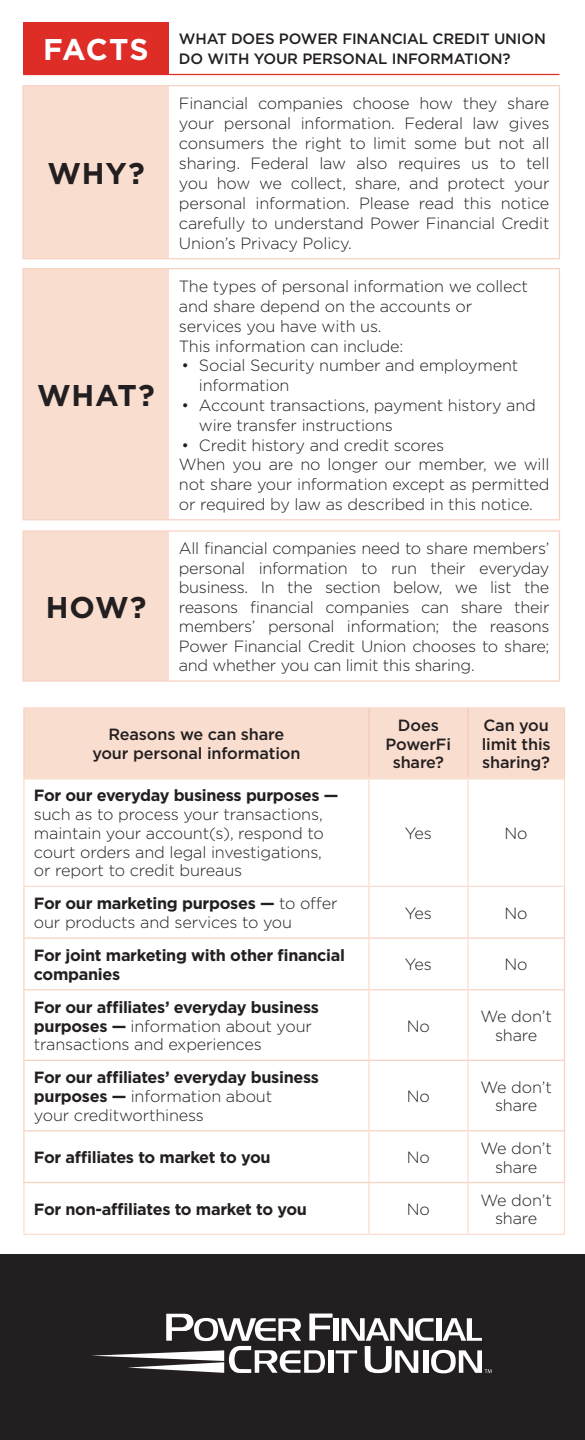
<style>
.page{position:relative;width:585px;height:1440px;background:#fff}
.page>*{position:absolute;margin:0;border:0;box-sizing:border-box;transform-origin:0 0}
.t1{font:700 30px "Gotham";letter-spacing:.025em;color:#231f20}
.t2{font:700 30px "Gotham";letter-spacing:.01em;color:#fff}
.t3{font:300 16.25px/20px "Gotham";letter-spacing:-.01em;color:#231f20}
.t4{font:700 16.25px/18.8px "Gotham";letter-spacing:-.02em;color:#231f20}
.t5{font:500 16.25px/18.8px "Gotham";letter-spacing:-.01em;color:#231f20;text-align:center}
.t6{font:500 15px/20px "Gotham";letter-spacing:-.01em;color:#231f20}
.s1{font-weight:700}
.s2{font-weight:300}
</style>
<div class="page">
<div style="left:0;top:1255px;width:585px;height:185px;background:#231f20"></div>
<svg style="left:92px;top:1314px;width:400px;height:59px"></svg>
<div style="left:23px;top:22px;width:146px;height:52px;background:#de2c27"></div>
<div style="left:23px;top:86px;width:146px;height:594px;background:#f9ddcf"></div>
<hr style="left:22px;top:85px;width:147px;height:1px;background:#f7d2c2">
<hr style="left:22px;top:86px;width:2px;height:172px;background:#f7d2c2">
<hr style="left:169px;top:85px;width:391px;height:1px;background:#f7d2c2">
<hr style="left:559px;top:86px;width:1px;height:172px;background:#f7d2c2">
<hr style="left:22px;top:258px;width:147px;height:1px;background:#f7d2c2">
<hr style="left:169px;top:258px;width:391px;height:1px;background:#f7d2c2">
<hr style="left:22px;top:268px;width:147px;height:1px;background:#f7d2c2">
<hr style="left:22px;top:269px;width:2px;height:250px;background:#f7d2c2">
<hr style="left:169px;top:268px;width:391px;height:1px;background:#f7d2c2">
<hr style="left:559px;top:269px;width:1px;height:250px;background:#f7d2c2">
<hr style="left:22px;top:519px;width:147px;height:1px;background:#f7d2c2">
<hr style="left:169px;top:519px;width:391px;height:1px;background:#f7d2c2">
<hr style="left:22px;top:530px;width:147px;height:2px;background:#f7d2c2">
<hr style="left:22px;top:532px;width:2px;height:148px;background:#f7d2c2">
<hr style="left:169px;top:530px;width:391px;height:2px;background:#f7d2c2">
<hr style="left:559px;top:532px;width:1px;height:148px;background:#f7d2c2">
<hr style="left:22px;top:680px;width:147px;height:2px;background:#f7d2c2">
<hr style="left:169px;top:680px;width:391px;height:2px;background:#f7d2c2">
<hr style="left:23px;top:74px;width:146px;height:1px;background:#de2c27">
<hr style="left:169px;top:74px;width:390px;height:1px;background:#de2c27">
<div style="left:25px;top:708px;width:539px;height:69px;background:#f9ddcf"></div>
<hr style="left:23px;top:707px;width:346px;height:1px;background:#f9ddcf">
<hr style="left:369px;top:707px;width:99px;height:1px;background:#f9ddcf">
<hr style="left:468px;top:707px;width:97px;height:1px;background:#f9ddcf">
<hr style="left:368px;top:708px;width:2px;height:69px;background:#f5c8b5">
<hr style="left:467px;top:708px;width:2px;height:69px;background:#f5c8b5">
<hr style="left:23px;top:708px;width:2px;height:69px;background:#f7d2c2">
<hr style="left:564px;top:708px;width:1px;height:69px;background:#f7d2c2">
<hr style="left:23px;top:887px;width:2px;height:50px;background:#f7d2c2">
<hr style="left:564px;top:887px;width:1px;height:50px;background:#f7d2c2">
<hr style="left:23px;top:937px;width:346px;height:2px;background:#f7d2c2">
<hr style="left:23px;top:939px;width:2px;height:50px;background:#f7d2c2">
<hr style="left:369px;top:937px;width:99px;height:2px;background:#f7d2c2">
<hr style="left:468px;top:937px;width:97px;height:2px;background:#f7d2c2">
<hr style="left:564px;top:939px;width:1px;height:50px;background:#f7d2c2">
<hr style="left:23px;top:989px;width:346px;height:1px;background:#f7d2c2">
<hr style="left:23px;top:990px;width:2px;height:70px;background:#f7d2c2">
<hr style="left:369px;top:989px;width:99px;height:1px;background:#f7d2c2">
<hr style="left:468px;top:989px;width:97px;height:1px;background:#f7d2c2">
<hr style="left:564px;top:990px;width:1px;height:70px;background:#f7d2c2">
<hr style="left:23px;top:1060px;width:346px;height:1px;background:#f7d2c2">
<hr style="left:23px;top:1061px;width:2px;height:69px;background:#f7d2c2">
<hr style="left:369px;top:1060px;width:99px;height:1px;background:#f7d2c2">
<hr style="left:468px;top:1060px;width:97px;height:1px;background:#f7d2c2">
<hr style="left:564px;top:1061px;width:1px;height:69px;background:#f7d2c2">
<hr style="left:23px;top:1130px;width:346px;height:1px;background:#f7d2c2">
<hr style="left:23px;top:1131px;width:2px;height:51px;background:#f7d2c2">
<hr style="left:369px;top:1130px;width:99px;height:1px;background:#f7d2c2">
<hr style="left:468px;top:1130px;width:97px;height:1px;background:#f7d2c2">
<hr style="left:564px;top:1131px;width:1px;height:51px;background:#f7d2c2">
<hr style="left:23px;top:1182px;width:346px;height:1px;background:#f7d2c2">
<hr style="left:369px;top:1182px;width:99px;height:1px;background:#f7d2c2">
<hr style="left:468px;top:1182px;width:97px;height:1px;background:#f7d2c2">
<hr style="left:368px;top:887px;width:2px;height:50px;background:#f9ddcf">
<hr style="left:467px;top:887px;width:2px;height:50px;background:#f9ddcf">
<hr style="left:368px;top:939px;width:2px;height:50px;background:#f9ddcf">
<hr style="left:467px;top:939px;width:2px;height:50px;background:#f9ddcf">
<hr style="left:368px;top:990px;width:2px;height:70px;background:#f9ddcf">
<hr style="left:467px;top:990px;width:2px;height:70px;background:#f9ddcf">
<hr style="left:368px;top:1061px;width:2px;height:69px;background:#f9ddcf">
<hr style="left:467px;top:1061px;width:2px;height:69px;background:#f9ddcf">
<hr style="left:368px;top:1131px;width:2px;height:51px;background:#f9ddcf">
<hr style="left:467px;top:1131px;width:2px;height:51px;background:#f9ddcf">
<hr style="left:23px;top:1183px;width:2px;height:51px;background:#f9ddcf">
<hr style="left:368px;top:1183px;width:2px;height:51px;background:#f9ddcf">
<hr style="left:467px;top:1183px;width:2px;height:51px;background:#f9ddcf">
<hr style="left:564px;top:1183px;width:1px;height:51px;background:#f9ddcf">
<hr style="left:23px;top:1234px;width:346px;height:1px;background:#f9ddcf">
<hr style="left:369px;top:1234px;width:99px;height:1px;background:#f9ddcf">
<hr style="left:468px;top:1234px;width:97px;height:1px;background:#f9ddcf">
<hr style="left:23px;top:777px;width:346px;height:3px;background:#f9ddcf">
<hr style="left:369px;top:777px;width:99px;height:3px;background:#f9ddcf">
<hr style="left:468px;top:777px;width:97px;height:3px;background:#f9ddcf">
<hr style="left:23px;top:780px;width:2px;height:106px;background:#f9ddcf">
<hr style="left:368px;top:780px;width:2px;height:106px;background:#f9ddcf">
<hr style="left:467px;top:780px;width:2px;height:106px;background:#f9ddcf">
<hr style="left:564px;top:780px;width:1px;height:106px;background:#f9ddcf">
<hr style="left:23px;top:886px;width:346px;height:1px;background:#f9ddcf">
<hr style="left:369px;top:886px;width:99px;height:1px;background:#f9ddcf">
<hr style="left:468px;top:886px;width:97px;height:1px;background:#f9ddcf">
<p class="t2" style="left:43px;top:30px;width:107px">FACTS</p>
<p class="t6" style="left:179px;top:29px;width:369px">WHAT DOES POWER FINANCIAL CREDIT UNION<br>DO WITH YOUR PERSONAL INFORMATION?</p>
<p class="t1" style="left:47px;top:154px;width:99px">WHY?</p>
<p class="t1" style="left:37px;top:376px;width:119px">WHAT?</p>
<p class="t1" style="left:46px;top:588px;width:102px">HOW?</p>
<p class="t3" style="left:179px;top:93px;width:372px;text-align:justify">Financial companies choose how they share your personal information. Federal law gives consumers the right to limit some but not all sharing. Federal law also requires us to tell you how we collect, share, and protect your personal information. Please read this notice carefully to understand Power Financial Credit Union’s Privacy Policy.</p>
<p class="t3" style="left:179px;top:276px;width:351px">The types of personal information we collect and share depend on the accounts or services you have with us.<br>This information can include:</p>
<p class="t3" style="left:199px;top:355px;width:321px;text-indent:-18px">• Social Security number and employment information</p>
<p class="t3" style="left:199px;top:395px;width:338px;text-indent:-18px">• Account transactions, payment history and wire transfer instructions</p>
<p class="t3" style="left:181px;top:435px;width:264px">• Credit history and credit scores</p>
<p class="t3" style="left:179px;top:454px;width:372px;text-align:justify">When you are no longer our member, we will not share your information except as permitted or required by law as described in this notice.</p>
<p class="t3" style="left:179px;top:538px;width:372px;text-align:justify">All financial companies need to share members’ personal information to run their everyday business. In the section below, we list the reasons financial companies can share their members’ personal information; the reasons Power Financial Credit Union chooses to share; and whether you can limit this sharing.</p>
<p class="t5" style="left:92px;top:725px;width:209px">Reasons we can share your personal information</p>
<p class="t5" style="left:386px;top:715px;width:67px">Does<br>PowerFi share?</p>
<p class="t5" style="left:482px;top:715px;width:70px;text-align:justify">Can you limit this sharing?</p>
<p class="t3" style="left:34px;top:786px;width:306px;line-height:18.8px"><span class="s1">For our everyday business purposes — </span>such as to process your transactions, maintain your account(s), respond to court orders and legal investigations, or report to credit bureaus</p>
<p class="t3" style="left:405px;top:823px;width:29px">Yes</p>
<p class="t3" style="left:505px;top:823px;width:25px">No</p>
<p class="t3" style="left:34px;top:894px;width:305px;line-height:18.8px"><span class="s1">For our marketing purposes —</span> to offer our products and services to you</p>
<p class="t3" style="left:405px;top:902px;width:29px">Yes</p>
<p class="t3" style="left:505px;top:902px;width:25px">No</p>
<p class="t4" style="left:34px;top:946px;width:313px">For joint marketing with other financial companies</p>
<p class="t3" style="left:405px;top:954px;width:29px">Yes</p>
<p class="t3" style="left:505px;top:954px;width:25px">No</p>
<p class="t3" style="left:34px;top:997px;width:287px;line-height:18.8px"><span class="s1">For our affiliates’ everyday business purposes —</span> information about your transactions and experiences</p>
<p class="t3" style="left:407px;top:1015px;width:25px">No</p>
<p class="t3" style="left:480px;top:1007px;width:73px;line-height:18.8px;text-align:center">We don’t share</p>
<p class="t4" style="left:34px;top:1068px;width:287px">For our affiliates’ everyday business purposes — <span class="s2">information about<br>your creditworthiness</span></p>
<p class="t3" style="left:407px;top:1086px;width:25px">No</p>
<p class="t3" style="left:480px;top:1077px;width:73px;line-height:18.8px;text-align:center">We don’t share</p>
<p class="t4" style="left:34px;top:1148px;width:238px">For affiliates to market to you</p>
<p class="t3" style="left:407px;top:1147px;width:25px">No</p>
<p class="t3" style="left:480px;top:1138px;width:73px;line-height:18.8px;text-align:center">We don’t share</p>
<p class="t4" style="left:34px;top:1200px;width:275px">For non-affiliates to market to you</p>
<p class="t3" style="left:407px;top:1199px;width:25px">No</p>
<p class="t3" style="left:480px;top:1190px;width:73px;line-height:18.8px;text-align:center">We don’t share</p>
</div>
